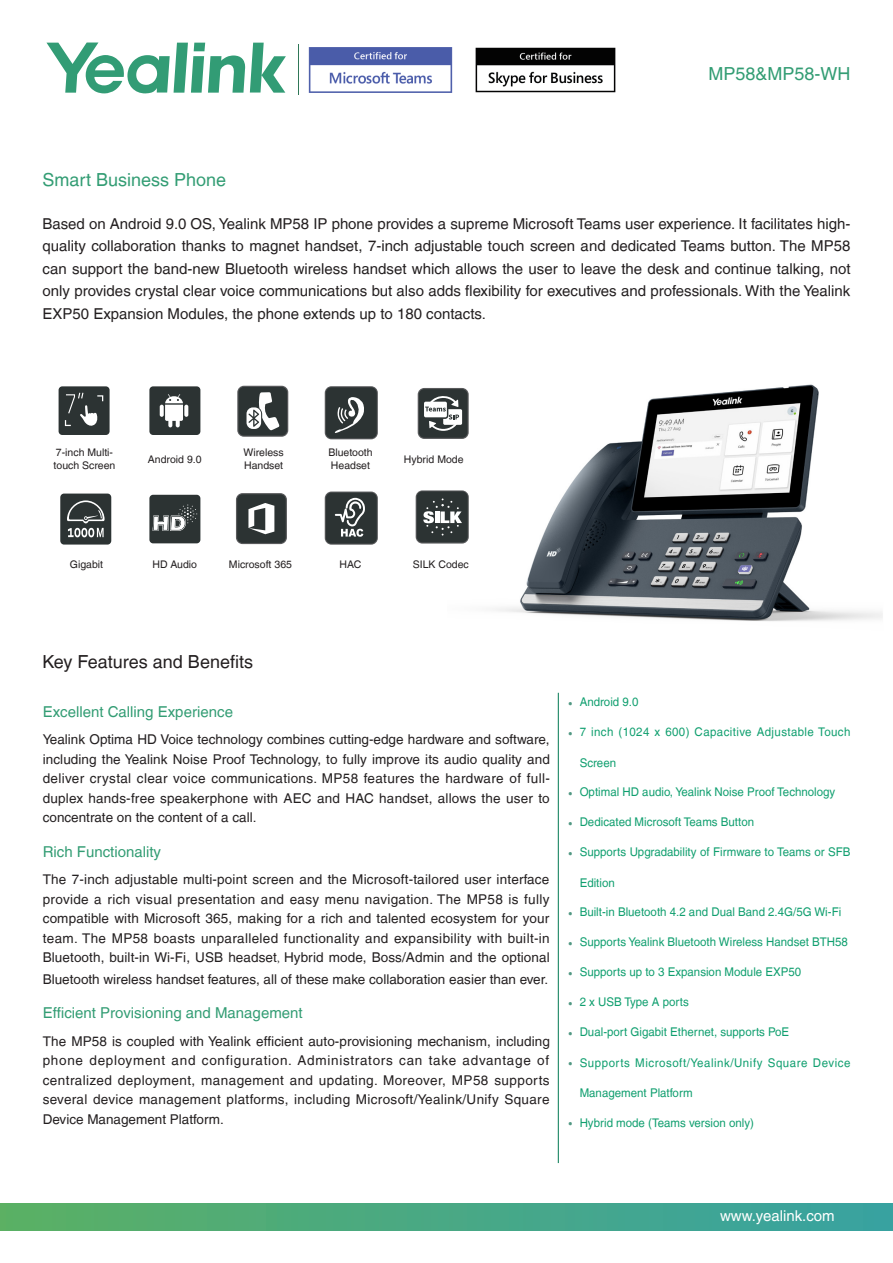
<style>
.page{position:relative;width:893px;height:1263px;background:#fff}
.page>*{position:absolute;margin:0;border:0;box-sizing:border-box;transform-origin:0 0}
.t1{font:18px "Helvetica LT";color:#339d74}
.t2{font:18px "Helvetica LT";color:#231f20}
.t3{font:15px/22.5px "Helvetica LT";color:#231f20;text-align:justify}
.t4{font:15px "Helvetica LT";color:#339d74}
.t5{font:15px "Helvetica LT";color:#fff}
.t6{font:13.5px/19.5px "Helvetica LT";color:#231f20;text-align:justify}
.t7{font:12px "Helvetica LT";color:#109f6f;scale:.96 1}
.t8{font:12px "Helvetica LT";letter-spacing:.045em;color:#109f6f;scale:.96 1}
.t9{font:12px "Helvetica LT";letter-spacing:.035em;color:#109f6f;scale:.96 1}
.t10{font:10.5px/13.6px "Helvetica LT";color:#231f20}
.s1{font-family:"Adobe Song Std";font-weight:300}
.s2{font-family:"Microsoft Phags Pa";font-size:13.5px;color:#529984}
</style>
<div class="page">
<svg style="left:46px;top:43px;width:240px;height:50px"></svg>
<div style="left:0;top:1203px;width:893px;height:27px;background:linear-gradient(to right,#5ab065,#38a2a2)"></div>
<img style="left:448px;top:384px;width:435px;height:356px">
<div style="left:59px;top:386px;width:51px;height:49px;background:#2c3333;border-radius:4px"></div>
<svg style="left:65px;top:393px;width:38px;height:34px"></svg>
<div style="left:325px;top:386px;width:53px;height:53px;border:2px solid #595a5c;border-radius:6px"></div>
<div style="left:326px;top:387px;width:51px;height:51px;background:#2c3333;border-radius:6px"></div>
<svg style="left:335px;top:397px;width:29px;height:36px"></svg>
<div style="left:149px;top:495px;width:51px;height:48px;background:#2c3333;border-radius:4px"></div>
<svg style="left:153px;top:504px;width:44px;height:27px"></svg>
<svg style="left:236px;top:493px;width:51px;height:51px"></svg>
<div style="left:237px;top:494px;width:49px;height:49px;background:#2c3333;border-radius:5px"></div>
<svg style="left:248px;top:503px;width:26px;height:31px"></svg>
<div style="left:325px;top:491px;width:53px;height:54px;border:2px solid #595a5c;border-radius:6px"></div>
<div style="left:326px;top:493px;width:51px;height:51px;background:#2c3333;border-radius:6px"></div>
<svg style="left:335px;top:498px;width:30px;height:39px"></svg>
<div style="left:60px;top:494px;width:51px;height:51px;background:#2c3333;border-radius:4px"></div>
<svg style="left:67px;top:500px;width:38px;height:37px"></svg>
<div style="left:149px;top:386px;width:51px;height:49px;background:#2c3333;border-radius:4px"></div>
<svg style="left:168px;top:415px;width:4px;height:12px"></svg>
<svg style="left:176px;top:415px;width:4px;height:12px"></svg>
<svg style="left:160px;top:405px;width:4px;height:12px"></svg>
<svg style="left:184px;top:405px;width:4px;height:12px"></svg>
<svg style="left:165px;top:394px;width:18px;height:27px"></svg>
<svg style="left:418px;top:388px;width:51px;height:51px"></svg>
<div style="left:419px;top:389px;width:48px;height:49px;background:#2c3333;border-radius:5px"></div>
<div style="left:424px;top:402px;width:23px;height:15px;background:#fff;border-radius:2px"></div>
<svg style="left:425px;top:396px;width:37px;height:35px"></svg>
<svg style="left:237px;top:386px;width:51px;height:51px"></svg>
<div style="left:238px;top:387px;width:49px;height:49px;background:#2c3333;border-radius:5px"></div>
<svg style="left:247px;top:407px;width:14px;height:22px"></svg>
<svg style="left:249px;top:392px;width:30px;height:39px"></svg>
<div style="left:416px;top:490px;width:53px;height:53px;border:2px solid #595a5c;border-radius:6px"></div>
<div style="left:417px;top:491px;width:51px;height:51px;background:#2c3333;border-radius:6px"></div>
<svg style="left:423px;top:498px;width:39px;height:37px"></svg>
<img style="left:308px;top:47px;width:145px;height:46px">
<hr style="left:558px;top:693px;width:1px;height:470px;background:#007852">
<img style="left:475px;top:47px;width:141px;height:46px">
<h1 class="t1" style="left:708px;top:67px;width:144px">MP58&amp;MP58-WH</h1>
<h1 class="t1" style="left:43px;top:172px;width:185px">Smart Business Phone</h1>
<p class="t3" style="left:43px;top:214px;width:809px">Based on Android 9.0 OS, Yealink MP58 IP phone provides a supreme Microsoft Teams user experience. It facilitates high&shy;quality collaboration thanks to magnet handset, 7-inch adjustable touch screen and dedicated Teams button. The MP58 can support the band-new Bluetooth wireless handset which allows the user to leave the desk and continue talking, not only provides crystal clear voice communications but also adds flexibility for executives and professionals. With the Yealink EXP50 Expansion Modules, the phone extends up to 180 contacts.</p>
<p class="t10" style="left:244px;top:446px;width:42px">Wireless<br>Handset</p>
<p class="t10" style="left:54px;top:446px;width:63px">7-inch Multi&shy;touch Screen</p>
<p class="t10" style="left:328px;top:446px;width:46px">Bluetooth<br>Headset</p>
<p class="t10" style="left:148px;top:453px;width:55px">Android 9.0</p>
<p class="t10" style="left:404px;top:453px;width:61px">Hybrid Mode</p>
<p class="t10" style="left:70px;top:558px;width:35px">Gigabit</p>
<p class="t10" style="left:152px;top:558px;width:46px">HD Audio</p>
<p class="t10" style="left:229px;top:558px;width:65px">Microsoft 365</p>
<p class="t10" style="left:340px;top:558px;width:23px">HAC</p>
<p class="t10" style="left:413px;top:558px;width:58px">SILK Codec</p>
<h1 class="t2" style="left:43px;top:651px;width:212px">Key Features and Benefits</h1>
<p class="t4" style="left:43px;top:706px;width:192px">Excellent Calling Experience</p>
<p class="t6" style="left:43px;top:731px;width:509px">Yealink Optima HD Voice technology combines cutting-edge hardware and software, including the Yealink Noise Proof Technology, to fully improve its audio quality and deliver crystal clear voice communications. MP58 features the hardware of full&shy;duplex hands-free speakerphone with AEC and HAC handset, allows the user to concentrate on the content of a call.</p>
<p class="t4" style="left:43px;top:846px;width:120px">Rich Functionality</p>
<p class="t6" style="left:43px;top:871px;width:508px">The 7-inch adjustable multi-point screen and the Microsoft-tailored user interface provide a rich visual presentation and easy menu navigation. The MP58 is fully compatible with Microsoft 365, making for a rich and talented ecosystem for your team. The MP58 boasts unparalleled functionality and expansibility with built-in Bluetooth, built-in Wi-Fi, USB headset<span class="s1">,</span> Hybrid mode, Boss/Admin and the optional</p>
<p class="t6" style="left:43px;top:970px;width:507px">Bluetooth wireless handset features, all of these make collaboration easier than ever.</p>
<p class="t4" style="left:43px;top:1004px;width:261px">Efficient Provisioning and Management</p>
<p class="t6" style="left:43px;top:1031px;width:509px">The MP58 is coupled with Yealink efficient auto-provisioning mechanism, including phone deployment and configuration. Administrators can take advantage of centralized deployment, management and updating. Moreover, MP58 supports several device management platforms, including Microsoft/Yealink/Unify Square Device Management Platform.</p>
<p class="t7" style="left:568px;top:698px;width:75px"><span class="s2">•</span> Android 9.0</p>
<p class="t9" style="left:568px;top:728px;width:296px"><span class="s2">•</span> 7 inch (1024 x 600) Capacitive Adjustable Touch</p>
<p class="t7" style="left:580px;top:758px;width:39px">Screen</p>
<p class="t7" style="left:568px;top:788px;width:280px"><span class="s2">•</span> Optimal HD audio, Yealink Noise Proof Technology</p>
<p class="t7" style="left:568px;top:818px;width:196px"><span class="s2">•</span> Dedicated Microsoft Teams Button</p>
<p class="t7" style="left:568px;top:848px;width:296px"><span class="s2">•</span> Supports Upgradability of Firmware to Teams or SFB</p>
<p class="t7" style="left:580px;top:878px;width:38px">Edition</p>
<p class="t7" style="left:568px;top:908px;width:286px"><span class="s2">•</span> Built-in Bluetooth 4.2 and Dual Band 2.4G/5G Wi-Fi</p>
<p class="t7" style="left:568px;top:938px;width:293px"><span class="s2">•</span> Supports Yealink Bluetooth Wireless Handset BTH58</p>
<p class="t7" style="left:568px;top:968px;width:245px"><span class="s2">•</span> Supports up to 3 Expansion Module EXP50</p>
<p class="t7" style="left:568px;top:998px;width:128px"><span class="s2">•</span> 2 x USB Type A ports</p>
<p class="t7" style="left:568px;top:1028px;width:232px"><span class="s2">•</span> Dual-port Gigabit Ethernet, supports PoE</p>
<p class="t8" style="left:568px;top:1058px;width:296px"><span class="s2">•</span> Supports Microsoft/Yealink/Unify Square Device</p>
<p class="t7" style="left:580px;top:1088px;width:119px">Management Platform</p>
<p class="t7" style="left:568px;top:1118px;width:195px"><span class="s2">•</span> Hybrid mode (Teams version only)</p>
<p class="t5" style="left:720px;top:1210px;width:116px">www.yealink.com</p>
</div>
